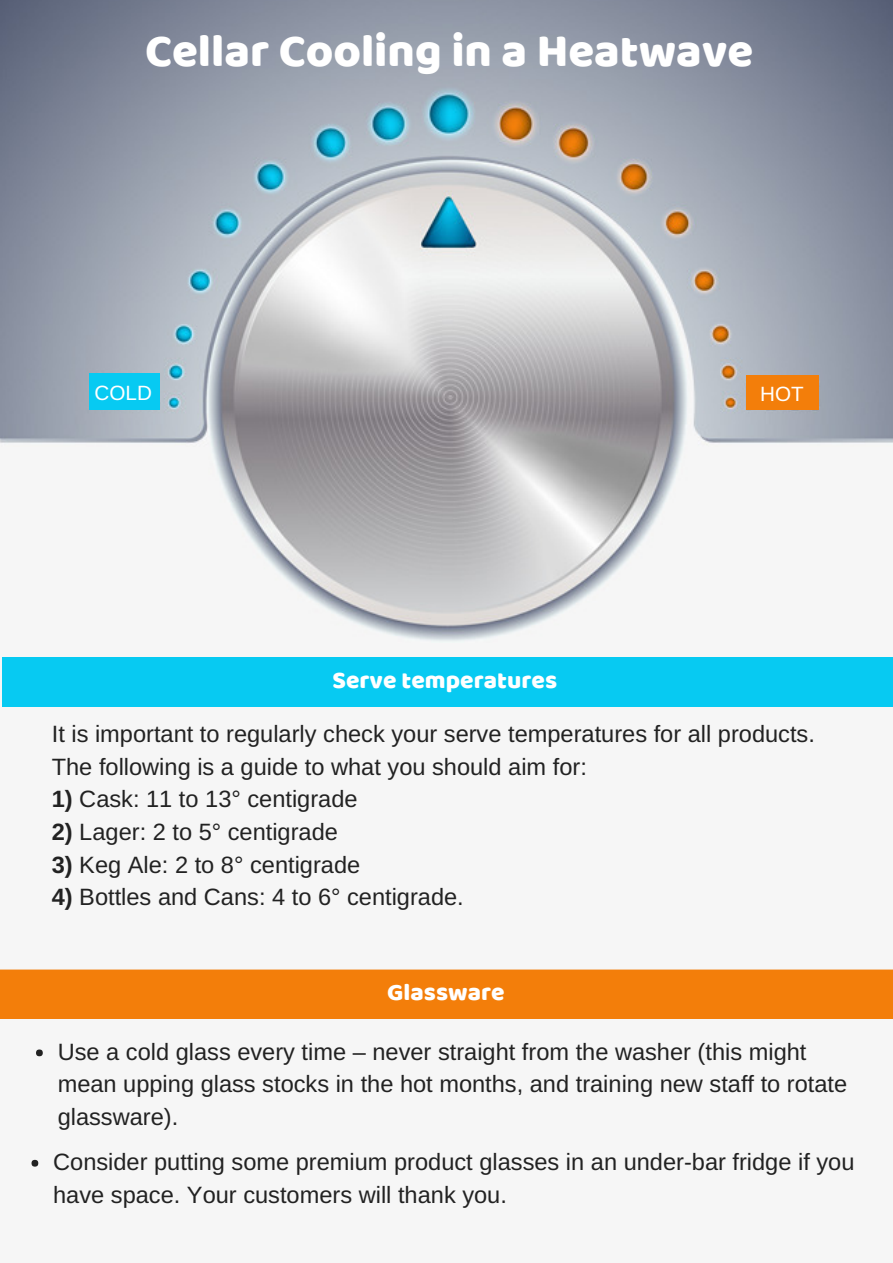
<style>
.page{position:relative;width:893px;height:1263px;background:#f6f6f6}
.page>*{position:absolute;margin:0;border:0;box-sizing:border-box;transform-origin:0 0}
.t1{font:47.25px "Baloo Tamma";color:#fff}
.t2{font:24.6px "Baloo Tamma";color:#fff}
.t3{font:23.55px/32.7px "Arimo";color:#222}
.t4{font:20.7px "Arimo";color:#fff}
.s1{font-weight:700}
</style>
<div class="page">
<img style="left:0;top:0;width:893px;height:641px">
<div style="left:89px;top:374px;width:71px;height:36px;background:#07caf2"></div>
<div style="left:747px;top:375px;width:72px;height:35px;background:#f37e0a"></div>
<div style="left:0;top:969px;width:893px;height:50px;background:#f37e0a"></div>
<div style="left:36px;top:1049px;width:7px;height:7px;background:#222;border-radius:50%"></div>
<svg style="left:32px;top:1160px;width:6px;height:6px"></svg>
<div style="left:2px;top:658px;width:891px;height:49px;background:#07caf2"></div>
<h1 class="t1" style="left:145px;top:22px;width:610px">Cellar Cooling in a Heatwave</h1>
<p class="t4" style="left:95px;top:381px;width:59px">COLD</p>
<p class="t4" style="left:760px;top:382px;width:45px">HOT</p>
<p class="t2" style="left:332px;top:665px;width:226px">Serve temperatures</p>
<p class="t3" style="left:52px;top:717px;width:765px">It is important to regularly check your serve temperatures for all products.<br>The following is a guide to what you should aim for:</p>
<p class="t3" style="left:52px;top:783px;width:307px"><span class="s1">1)</span> Cask: 11 to 13° centigrade</p>
<p class="t3" style="left:52px;top:815px;width:288px"><span class="s1">2)</span> Lager: 2 to 5° centigrade</p>
<p class="t3" style="left:52px;top:848px;width:310px"><span class="s1">3)</span> Keg Ale: 2 to 8° centigrade</p>
<p class="t3" style="left:52px;top:881px;width:414px"><span class="s1">4)</span> Bottles and Cans: 4 to 6° centigrade.</p>
<p class="t2" style="left:387px;top:977px;width:119px">Glassware</p>
<p class="t3" style="left:58px;top:1035px;width:791px">Use a cold glass every time – never straight from the washer (this might mean upping glass stocks in the hot months, and training new staff to rotate glassware).</p>
<p class="t3" style="left:53px;top:1145px;width:803px">Consider putting some premium product glasses in an under-bar fridge if you have space. Your customers will thank you.</p>
</div>
